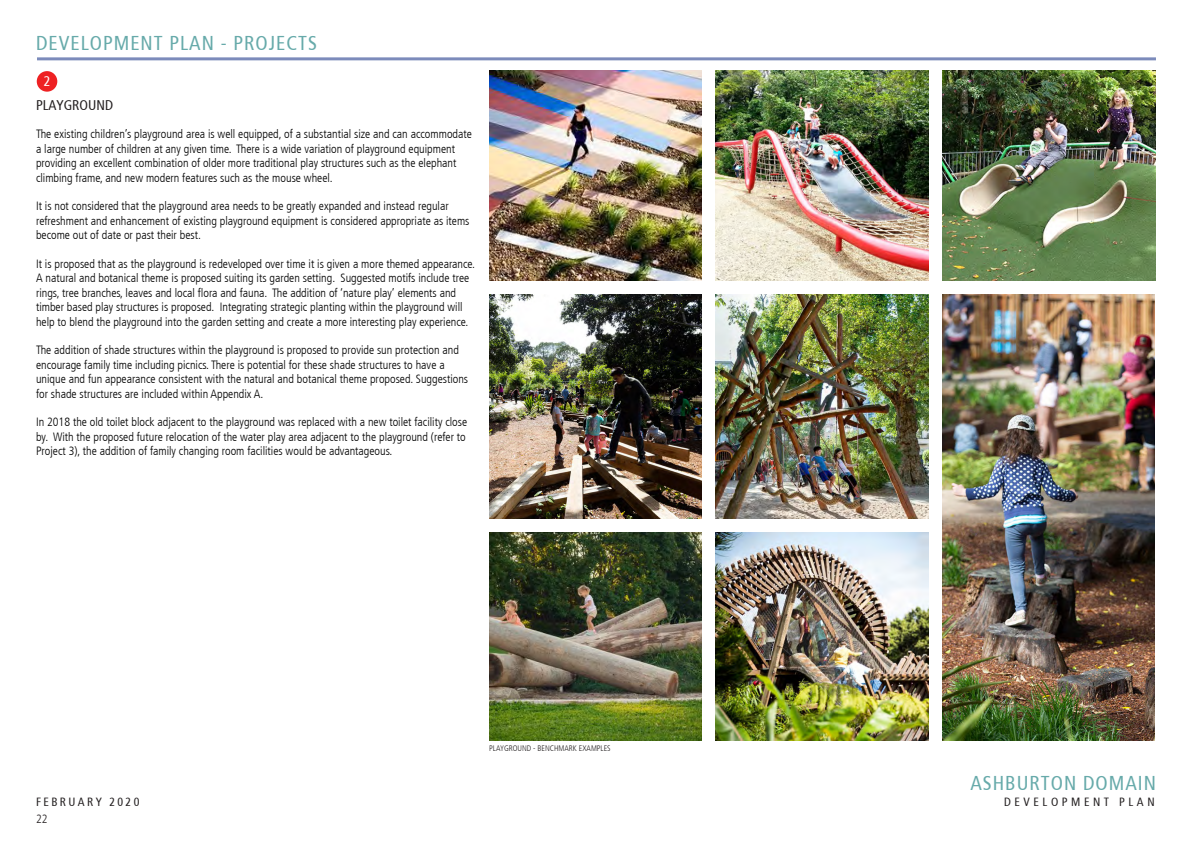
<style>
.page{position:relative;width:1191px;height:842px;background:#fff}
.page>*{position:absolute;margin:0;border:0;box-sizing:border-box;transform-origin:0 0}
.t1{font:condensed 20px "Frutiger";letter-spacing:.05em;color:#67aaaa}
.t2{font:condensed 14px "Frutiger";color:#231f20}
.t3{font:condensed 14px "Frutiger";color:#fff}
.t4{font:300 condensed 12px/14.4px "Frutiger";color:#000}
.t5{font:300 condensed 12px "Frutiger";color:#231f20}
.t6{font:condensed 11.9px "Frutiger";letter-spacing:.3em;color:#231f20}
.t7{font:condensed 11.9px "Frutiger";letter-spacing:.2em;color:#231f20}
.t8{font:300 condensed 8px "Frutiger";color:#231f20}
</style>
<div class="page">
<hr style="left:37px;top:57px;width:1119px;height:3px;background:#253f8e">
<img style="left:716px;top:71px;width:212px;height:210px">
<img style="left:489px;top:71px;width:212px;height:210px">
<img style="left:942px;top:71px;width:214px;height:210px">
<img style="left:942px;top:295px;width:212px;height:446px">
<img style="left:489px;top:295px;width:212px;height:224px">
<img style="left:716px;top:533px;width:212px;height:208px">
<img style="left:716px;top:295px;width:212px;height:224px">
<img style="left:489px;top:533px;width:212px;height:208px">
<div style="left:37px;top:71px;width:20px;height:21px;background:#ee2123;border-radius:50%"></div>
<h1 class="t1" style="left:36px;top:34px;width:282px">DEVELOPMENT PLAN - PROJECTS</h1>
<p class="t3" style="left:44px;top:75px;width:8px">2</p>
<p class="t2" style="left:36px;top:99px;width:79px">PLAYGROUND</p>
<p class="t4" style="left:36px;top:128px;width:437px">The existing children’s playground area is well equipped, of a substantial size and can accommodate a large number of children at any given time. There is a wide variation of playground equipment providing an excellent combination of older more traditional play structures such as the elephant climbing frame, and new modern features such as the mouse wheel.</p>
<p class="t4" style="left:36px;top:200px;width:435px">It is not considered that the playground area needs to be greatly expanded and instead regular refreshment and enhancement of existing playground equipment is considered appropriate as items become out of date or past their best.</p>
<p class="t4" style="left:36px;top:257px;width:440px">It is proposed that as the playground is redeveloped over time it is given a more themed appearance.<br>A natural and botanical theme is proposed suiting its garden setting. Suggested motifs include tree rings, tree branches, leaves and local flora and fauna. The addition of ‘nature play’ elements and timber based play structures is proposed. Integrating strategic planting within the playground will help to blend the playground into the garden setting and create a more interesting play experience.</p>
<p class="t4" style="left:36px;top:344px;width:434px">The addition of shade structures within the playground is proposed to provide sun protection and encourage family time including picnics. There is potential for these shade structures to have a unique and fun appearance consistent with the natural and botanical theme proposed. Suggestions for shade structures are included within Appendix A.</p>
<p class="t4" style="left:36px;top:416px;width:433px;text-align:justify">In 2018 the old toilet block adjacent to the playground was replaced with a new toilet facility close by. With the proposed future relocation of the water play area adjacent to the playground (refer to Project 3), the addition of family changing room facilities would be advantageous.</p>
<p class="t8" style="left:489px;top:744px;width:123px">PLAYGROUND - BENCHMARK EXAMPLES</p>
<h1 class="t1" style="left:970px;top:774px;width:187px">ASHBURTON DOMAIN</h1>
<p class="t7" style="left:36px;top:796px;width:105px">FEBRUARY 2020</p>
<p class="t6" style="left:1004px;top:796px;width:152px">DEVELOPMENT PLAN</p>
<p class="t5" style="left:36px;top:813px;width:13px">22</p>
</div>
